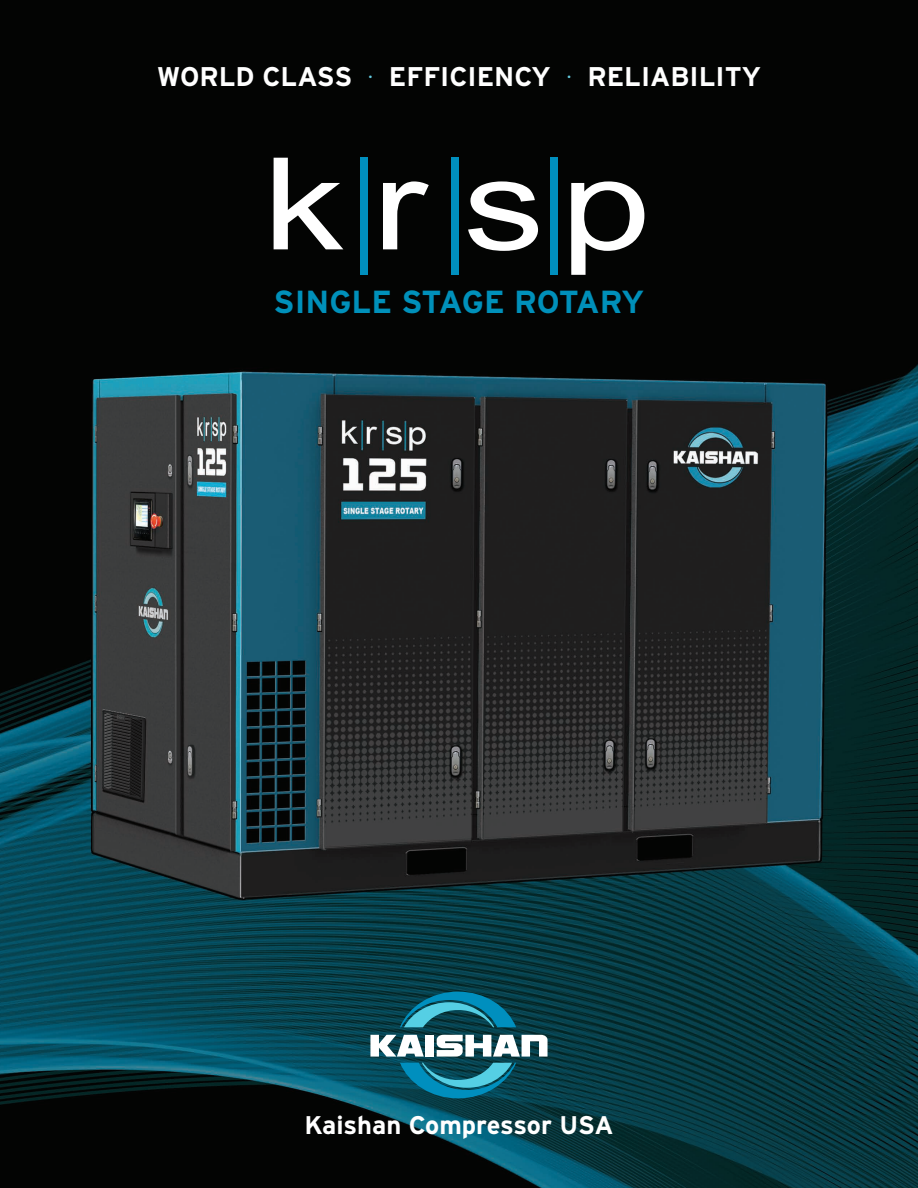
<style>
.page{position:relative;width:918px;height:1188px;background:#fff}
.page>*{position:absolute;margin:0;border:0;box-sizing:border-box;transform-origin:0 0}
.t1{font:700 31.95px "Interstate";color:#0090ba}
.t2{font:700 27px "Interstate";color:#fff}
.t3{font:700 25.5px "Interstate";color:#fff}
.s1{font-family:"Futura PT";font-weight:300;color:#63cbdf}
</style>
<div class="page">
<img style="left:0;top:0;width:918px;height:1188px">
<svg style="left:400px;top:992px;width:116px;height:35px;background:#136e84"></svg>
<svg style="left:400px;top:1063px;width:116px;height:35px;background:#13728a"></svg>
<svg style="left:370px;top:1035px;width:54px;height:22px"></svg>
<div style="left:425px;top:1035px;width:9px;height:22px;background:#fff"></div>
<svg style="left:437px;top:1035px;width:111px;height:22px"></svg>
<div style="left:360px;top:158px;width:7px;height:117px;background:#008fbe"></div>
<div style="left:452px;top:158px;width:7px;height:117px;background:#008fbe"></div>
<div style="left:551px;top:158px;width:7px;height:117px;background:#008fbe"></div>
<svg style="left:274px;top:158px;width:69px;height:91px"></svg>
<svg style="left:383px;top:181px;width:46px;height:68px"></svg>
<svg style="left:468px;top:181px;width:70px;height:70px"></svg>
<svg style="left:571px;top:181px;width:73px;height:94px"></svg>
<p class="t2" style="left:157px;top:62px;width:606px">WORLD CLASS <span class="s1">·</span> EFFICIENCY <span class="s1">·</span> RELIABILITY</p>
<p class="t1" style="left:274px;top:284px;width:372px">SINGLE STAGE ROTARY</p>
<p class="t3" style="left:304px;top:1111px;width:311px">Kaishan Compressor USA</p>
</div>
